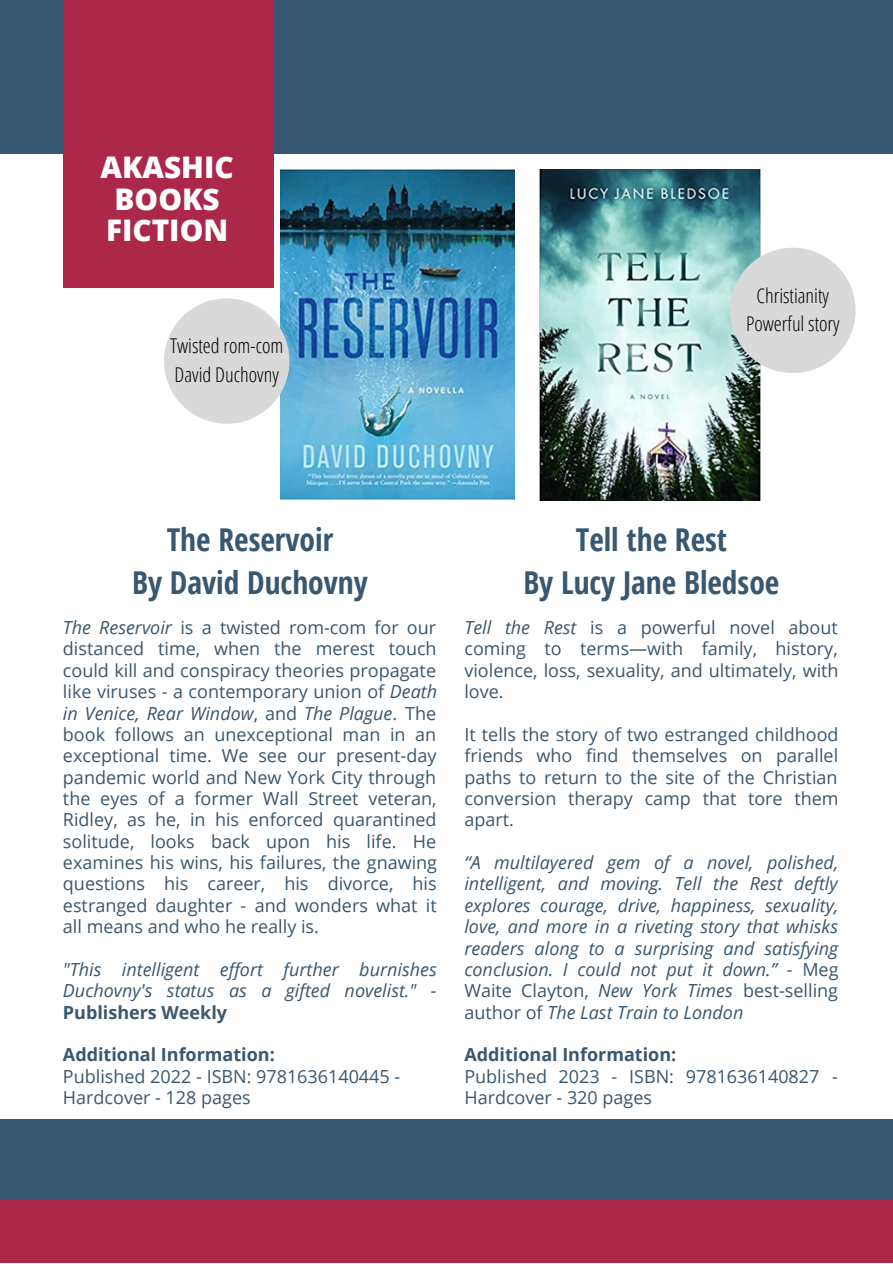
<style>
.page{position:relative;width:893px;height:1264px;background:#fff}
.page>*{position:absolute;margin:0;border:0;box-sizing:border-box;transform-origin:0 0}
.t1{font:700 31.5px/43.8px "Open Sans Condensed";color:#385770;text-align:center}
.t2{font:800 29.7px/31.5px "Open Sans";color:#fff}
.t3{font:300 20.4px/28.3px "Open Sans Condensed";color:#000}
.t4{font:18px/21.3px "Open Sans";color:#385770;text-align:justify}
.t5{font:italic 18px/21.3px "Open Sans";color:#385770}
.t6{font:700 18px "Open Sans";color:#385770}
.s1{font-style:italic}
.s2{font-style:normal}
</style>
<div class="page">
<div style="left:0;top:0;width:892px;height:153px;background:#385770"></div>
<div style="left:63px;top:0;width:210px;height:288px;background:#ab2849"></div>
<div style="left:0;top:1119px;width:892px;height:143px;background:#385770"></div>
<div style="left:0;top:1199px;width:892px;height:63px;background:#ab2849"></div>
<img style="left:280px;top:169px;width:234px;height:331px">
<img style="left:539px;top:169px;width:221px;height:332px">
<div style="left:164px;top:298px;width:125px;height:126px;background:#d9d9d9;border-radius:50%"></div>
<div style="left:730px;top:248px;width:125px;height:125px;background:#d9d9d9;border-radius:50%"></div>
<h2 class="t2" style="left:100px;top:151px;width:135px">AKASHIC<br>BOOKS<br>FICTION</h2>
<p class="t3" style="left:170px;top:331px;width:115px">Twisted rom-com<br>David Duchovny</p>
<p class="t3" style="left:746px;top:281px;width:95px;text-align:center">Christianity<br>Powerful story</p>
<h1 class="t1" style="left:132px;top:516px;width:237px">The Reservoir<br>By David Duchovny</h1>
<p class="t4" style="left:63px;top:616px;width:375px"><span class="s1">The Reservoir</span> is a twisted rom-com for our distanced time, when the merest touch could kill and conspiracy theories propagate like viruses - a contemporary union of <span class="s1">Death in Venice, Rear Window</span>, and <span class="s1">The Plague</span>. The book follows an unexceptional man in an exceptional time. We see our present-day pandemic world and New York City through the eyes of a former Wall Street veteran, Ridley, as he, in his enforced quarantined solitude, looks back upon his life. He examines his wins, his failures, the gnawing questions his career, his divorce, his estranged daughter - and wonders what it all means and who he really is.</p>
<p class="t5" style="left:63px;top:958px;width:375px">"This intelligent effort further burnishes<br>Duchovny's status as a gifted novelist." -</p>
<p class="t6" style="left:63px;top:999px;width:166px">Publishers Weekly</p>
<p class="t6" style="left:63px;top:1042px;width:213px">Additional Information:</p>
<p class="t4" style="left:63px;top:1065px;width:339px">Published 2022 - ISBN: 9781636140445 -<br>Hardcover - 128 pages</p>
<h1 class="t1" style="left:523px;top:516px;width:257px">Tell the Rest<br>By Lucy Jane Bledsoe</h1>
<p class="t4" style="left:464px;top:616px;width:375px"><span class="s1">Tell the Rest</span> is a powerful novel about coming to terms―with family, history, violence, loss, sexuality, and ultimately, with love.</p>
<p class="t4" style="left:464px;top:723px;width:375px">It tells the story of two estranged childhood friends who find themselves on parallel paths to return to the site of the Christian conversion therapy camp that tore them apart.</p>
<p class="t5" style="left:464px;top:851px;width:375px;text-align:justify">“A multilayered gem of a novel, polished, intelligent, and moving. Tell the Rest deftly explores courage, drive, happiness, sexuality, love, and more in a riveting story that whisks readers along to a surprising and satisfying conclusion. I could not put it down.” <span class="s2">- Meg Waite Clayton,</span> New York Times <span class="s2">best-selling author of</span> The Last Train to London</p>
<p class="t6" style="left:464px;top:1042px;width:213px">Additional Information:</p>
<p class="t4" style="left:464px;top:1065px;width:375px">Published 2023 - ISBN: 9781636140827 -<br>Hardcover - 320 pages</p>
</div>
